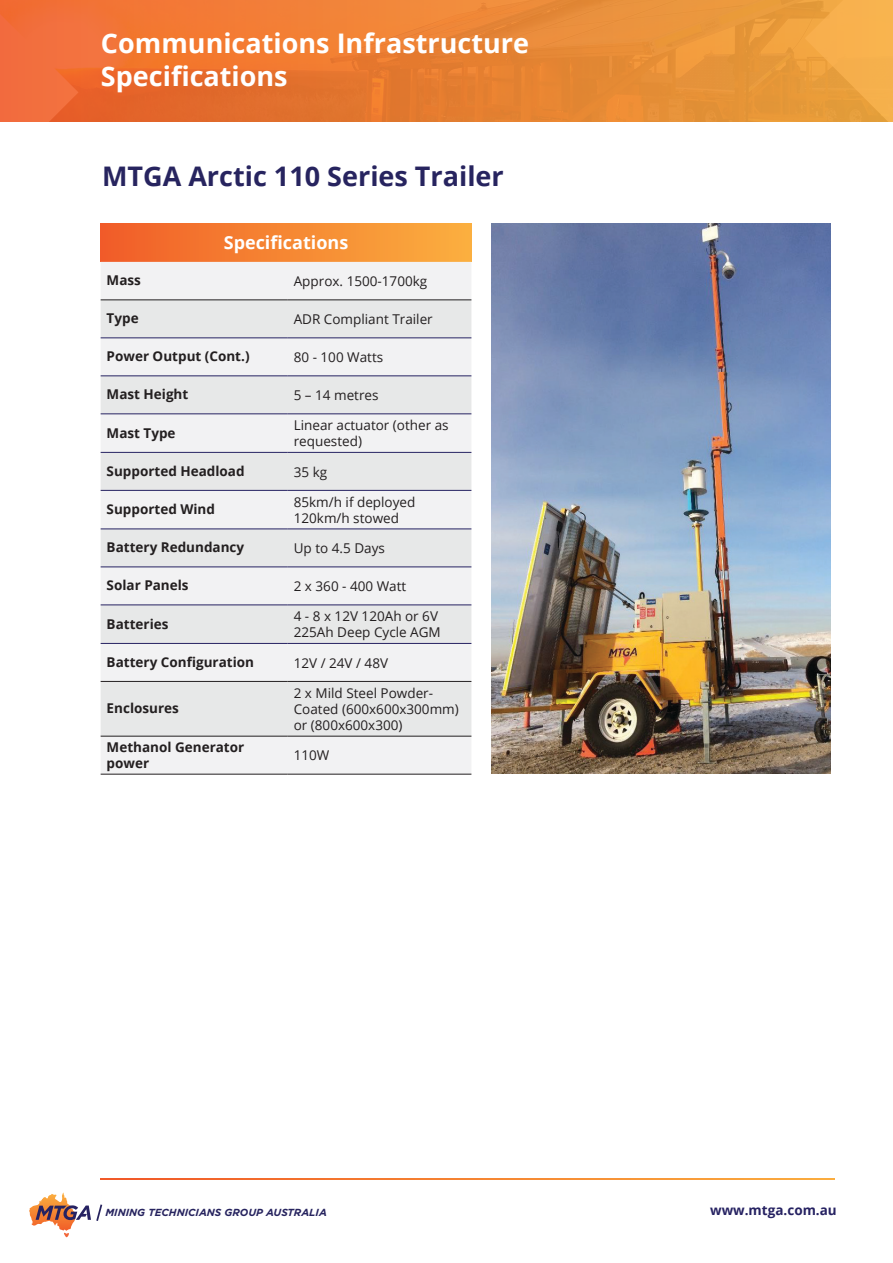
<style>
.page{position:relative;width:893px;height:1263px;background:#fff}
.page>*{position:absolute;margin:0;border:0;box-sizing:border-box;transform-origin:0 0}
.t1{font:700 27px "Open Sans";color:#fff}
.t2{font:700 27px "Open Sans";color:#27245f}
.t3{font:700 18px "Open Sans";color:#fff}
.t4{font:13.5px/16.2px "Open Sans";color:#231f20}
.t5{font:700 13.5px/16.2px "Open Sans";color:#231f20}
.t6{font:700 13.5px "Open Sans";color:#262262}
.t7{font:italic 700 10.2px "Gotham";color:#27245f}
</style>
<div class="page">
<svg style="left:29px;top:1192px;width:73px;height:45px"></svg>
<svg style="left:0;top:121px;width:78px;height:1px"></svg>
<svg style="left:805px;top:121px;width:88px;height:1px"></svg>
<svg style="left:0;top:0;width:893px;height:121px;background:#eb8436"></svg>
<svg style="left:101px;top:1178px;width:733px;height:1px"></svg>
<div style="left:101px;top:224px;width:370px;height:38px;background:linear-gradient(to right,#f15d28,#fbaf3f)"></div>
<div style="left:101px;top:262px;width:370px;height:512px;background:#f2f2f3"></div>
<svg style="left:101px;top:300px;width:370px;height:436px;fill:#e7e8e8"></svg>
<hr style="left:101px;top:299px;width:187px;height:1px;background:#231f20">
<hr style="left:288px;top:299px;width:183px;height:1px;background:#231f20">
<hr style="left:101px;top:681px;width:187px;height:1px;background:#231f20">
<hr style="left:288px;top:681px;width:183px;height:1px;background:#231f20">
<hr style="left:101px;top:337px;width:187px;height:1px;background:#262262">
<hr style="left:288px;top:337px;width:183px;height:1px;background:#262262">
<hr style="left:101px;top:375px;width:187px;height:1px;background:#262262">
<hr style="left:288px;top:375px;width:183px;height:1px;background:#262262">
<hr style="left:101px;top:413px;width:187px;height:1px;background:#262262">
<hr style="left:288px;top:413px;width:183px;height:1px;background:#262262">
<hr style="left:101px;top:452px;width:187px;height:1px;background:#262262">
<hr style="left:288px;top:452px;width:183px;height:1px;background:#262262">
<hr style="left:101px;top:490px;width:187px;height:1px;background:#262262">
<hr style="left:288px;top:490px;width:183px;height:1px;background:#262262">
<hr style="left:101px;top:528px;width:187px;height:1px;background:#262262">
<hr style="left:288px;top:528px;width:183px;height:1px;background:#262262">
<hr style="left:101px;top:566px;width:187px;height:1px;background:#262262">
<hr style="left:288px;top:566px;width:183px;height:1px;background:#262262">
<hr style="left:101px;top:604px;width:187px;height:1px;background:#262262">
<hr style="left:288px;top:604px;width:183px;height:1px;background:#262262">
<hr style="left:101px;top:643px;width:187px;height:1px;background:#262262">
<hr style="left:288px;top:643px;width:183px;height:1px;background:#262262">
<hr style="left:101px;top:736px;width:187px;height:1px;background:#231f20">
<hr style="left:288px;top:736px;width:183px;height:1px;background:#231f20">
<hr style="left:101px;top:774px;width:187px;height:1px;background:#231f20">
<hr style="left:288px;top:774px;width:183px;height:1px;background:#231f20">
<img style="left:492px;top:224px;width:339px;height:550px">
<p class="t1" style="left:101px;top:25px;width:430px">Communications Infrastructure</p>
<p class="t1" style="left:101px;top:57px;width:188px">Specifications</p>
<p class="t2" style="left:102px;top:157px;width:403px">MTGA Arctic 110 Series Trailer</p>
<p class="t3" style="left:224px;top:230px;width:126px">Specifications</p>
<p class="t5" style="left:107px;top:272px;width:36px">Mass</p>
<p class="t4" style="left:294px;top:273px;width:135px">Approx. 1500-1700kg</p>
<p class="t5" style="left:107px;top:310px;width:34px">Type</p>
<p class="t4" style="left:294px;top:311px;width:141px">ADR Compliant Trailer</p>
<p class="t5" style="left:107px;top:348px;width:144px">Power Output (Cont.)</p>
<p class="t4" style="left:294px;top:349px;width:91px">80 - 100 Watts</p>
<p class="t5" style="left:107px;top:386px;width:83px">Mast Height</p>
<p class="t4" style="left:294px;top:387px;width:86px">5 – 14 metres</p>
<p class="t5" style="left:107px;top:424px;width:70px">Mast Type</p>
<p class="t4" style="left:294px;top:417px;width:156px">Linear actuator (other as requested)</p>
<p class="t5" style="left:107px;top:462px;width:139px">Supported Headload</p>
<p class="t4" style="left:294px;top:463px;width:35px">35 kg</p>
<p class="t5" style="left:107px;top:501px;width:110px">Supported Wind</p>
<p class="t4" style="left:294px;top:493px;width:123px">85km/h if deployed<br>120km/h stowed</p>
<p class="t5" style="left:107px;top:539px;width:139px">Battery Redundancy</p>
<p class="t4" style="left:294px;top:540px;width:93px">Up to 4.5 Days</p>
<p class="t5" style="left:107px;top:577px;width:84px">Solar Panels</p>
<p class="t4" style="left:294px;top:578px;width:114px">2 x 360 - 400 Watt</p>
<p class="t5" style="left:107px;top:615px;width:63px">Batteries</p>
<p class="t4" style="left:294px;top:608px;width:149px">4 - 8 x 12V 120Ah or 6V<br>225Ah Deep Cycle AGM</p>
<p class="t5" style="left:107px;top:654px;width:149px">Battery Configuration</p>
<p class="t4" style="left:294px;top:654px;width:96px">12V / 24V / 48V</p>
<p class="t5" style="left:107px;top:700px;width:74px">Enclosures</p>
<p class="t4" style="left:294px;top:684px;width:141px">2 x Mild Steel Powder-</p>
<p class="t4" style="left:294px;top:701px;width:167px">Coated (600x600x300mm) or (800x600x300)</p>
<p class="t5" style="left:107px;top:738px;width:139px">Methanol Generator power</p>
<p class="t4" style="left:294px;top:747px;width:37px">110W</p>
<p class="t7" style="left:105px;top:1206px;width:223px">MINING TECHNICIANS GROUP AUSTRALIA</p>
<p class="t6" style="left:710px;top:1201px;width:128px">www.mtga.com.au</p>
</div>
